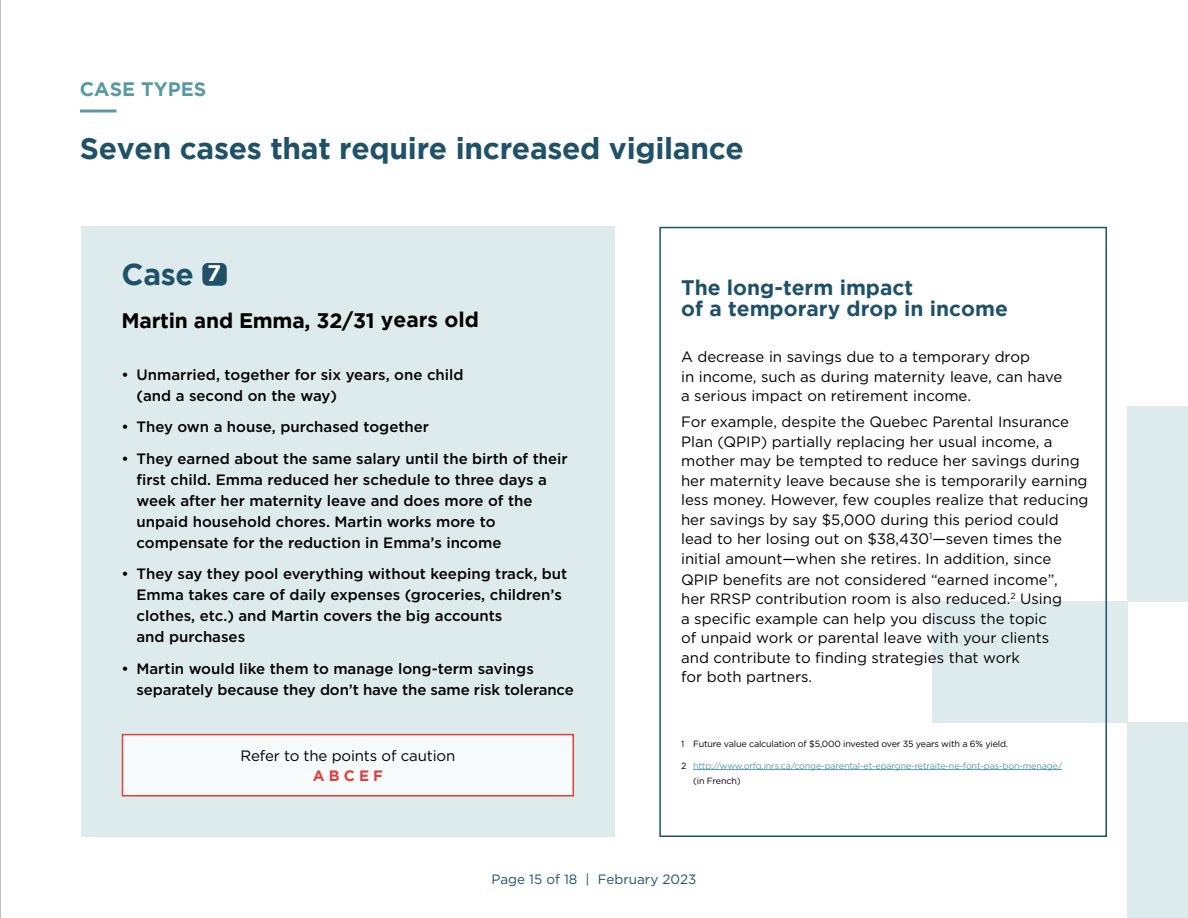
<style>
.page{position:relative;width:1188px;height:918px;background:#fff}
.page>*{position:absolute;margin:0;border:0;box-sizing:border-box;transform-origin:0 0}
.t1{font:700 30px "Gotham";letter-spacing:-.01em;color:#1f5269}
.t2{font:700 21px/21px "Gotham";color:#1f5269}
.t3{font:700 21px "Gotham";letter-spacing:-.01em;color:#000}
.t4{font:700 19.5px "Gotham";color:#5a9aa4}
.t5{font:15px/19.5px "Gotham";color:#000}
.t6{font:500 15px/21px "Gotham";color:#000}
.t7{font:700 15px "Gotham";color:#db413f}
.t8{font:13.5px "Gotham";color:#1f5269}
.t9{font:9px/15px "Gotham";letter-spacing:-.02em;color:#5a9aa4}
.t10{font:9px "Gotham";letter-spacing:-.02em;color:#000}
.s1{font-size:22.5px;color:#fff}
.s2{color:#000}
</style>
<div class="page">
<div style="left:932px;top:601px;width:195px;height:122px;background:#deebed"></div>
<div style="left:1127px;top:406px;width:61px;height:195px;background:#deebed"></div>
<div style="left:1127px;top:723px;width:61px;height:195px;background:#deebed"></div>
<hr style="left:0;top:0;width:1px;height:918px;background:#808080">
<div style="left:81px;top:227px;width:534px;height:610px;background:#deebed"></div>
<div style="left:202px;top:263px;width:25px;height:23px;background:#1f5269;border-radius:5px"></div>
<div style="left:123px;top:735px;width:450px;height:61px;background:#f7fafa"></div>
<div style="left:122px;top:734px;width:452px;height:62px;border:2px solid #db413f"></div>
<hr style="left:693px;top:769px;width:369px;height:1px;background:#5a9aa4">
<div style="left:659px;top:227px;width:448px;height:610px;border:2px solid #1f5269"></div>
<hr style="left:80px;top:110px;width:37px;height:2px;background:#5a9aa4">
<h3 class="t4" style="left:80px;top:78px;width:128px">CASE TYPES</h3>
<h1 class="t1" style="left:80px;top:131px;width:666px">Seven cases that require increased vigilance</h1>
<h1 class="t1" style="left:122px;top:257px;width:101px">Case <span class="s1">7</span></h1>
<h2 class="t3" style="left:122px;top:308px;width:359px">Martin and Emma, 32/31 years old</h2>
<p class="t6" style="left:136px;top:364px;width:329px;text-indent:-15px">• Unmarried, together for six years, one child (and a second on the way)</p>
<p class="t6" style="left:122px;top:416px;width:309px">• They own a house, purchased together</p>
<p class="t6" style="left:136px;top:448px;width:433px;text-indent:-15px">• They earned about the same salary until the birth of their first child. Emma reduced her schedule to three days a week after her maternity leave and does more of the unpaid household chores. Martin works more to compensate for the reduction in Emma’s income</p>
<p class="t6" style="left:136px;top:563px;width:432px;text-indent:-15px">• They say they pool everything without keeping track, but Emma takes care of daily expenses (groceries, children’s clothes, etc.) and Martin covers the big accounts<br>and purchases</p>
<p class="t6" style="left:136px;top:658px;width:439px;text-indent:-15px">• Martin would like them to manage long-term savings separately because they don’t have the same risk tolerance</p>
<p class="t5" style="left:241px;top:746px;width:216px">Refer to the points of caution</p>
<p class="t7" style="left:313px;top:767px;width:72px">A B C E F</p>
<h2 class="t2" style="left:681px;top:277px;width:328px">The long-term impact<br>of a temporary drop in income</h2>
<p class="t5" style="left:681px;top:347px;width:383px">A decrease in savings due to a temporary drop<br>in income, such as during maternity leave, can have a serious impact on retirement income.</p>
<p class="t5" style="left:681px;top:412px;width:409px">For example, despite the Quebec Parental Insurance Plan (QPIP) partially replacing her usual income, a mother may be tempted to reduce her savings during her maternity leave because she is temporarily earning less money. However, few couples realize that reducing her savings by say $5,000 during this period could lead to her losing out on $38,430<sup>1</sup>—seven times the initial amount—when she retires. In addition, since</p>
<p class="t5" style="left:681px;top:570px;width:382px">QPIP benefits are not considered “earned income”, her RRSP contribution room is also reduced. <sup>2</sup> Using a specific example can help you discuss the topic of unpaid work or parental leave with your clients and contribute to finding strategies that work<br>for both partners.</p>
<p class="t10" style="left:681px;top:738px;width:327px">1 Future value calculation of $5,000 invested over 35 years with a 6% yield.</p>
<p class="t9" style="left:693px;top:758px;width:371px;text-indent:-12px"><span class="s2">2</span> http://www.orfq.inrs.ca/conge-parental-et-epargne-retraite-ne-font-pas-bon-menage/ <span class="s2">(in French)</span></p>
<p class="t8" style="left:492px;top:871px;width:206px">Page 15 of 18 | February 2023</p>
</div>
